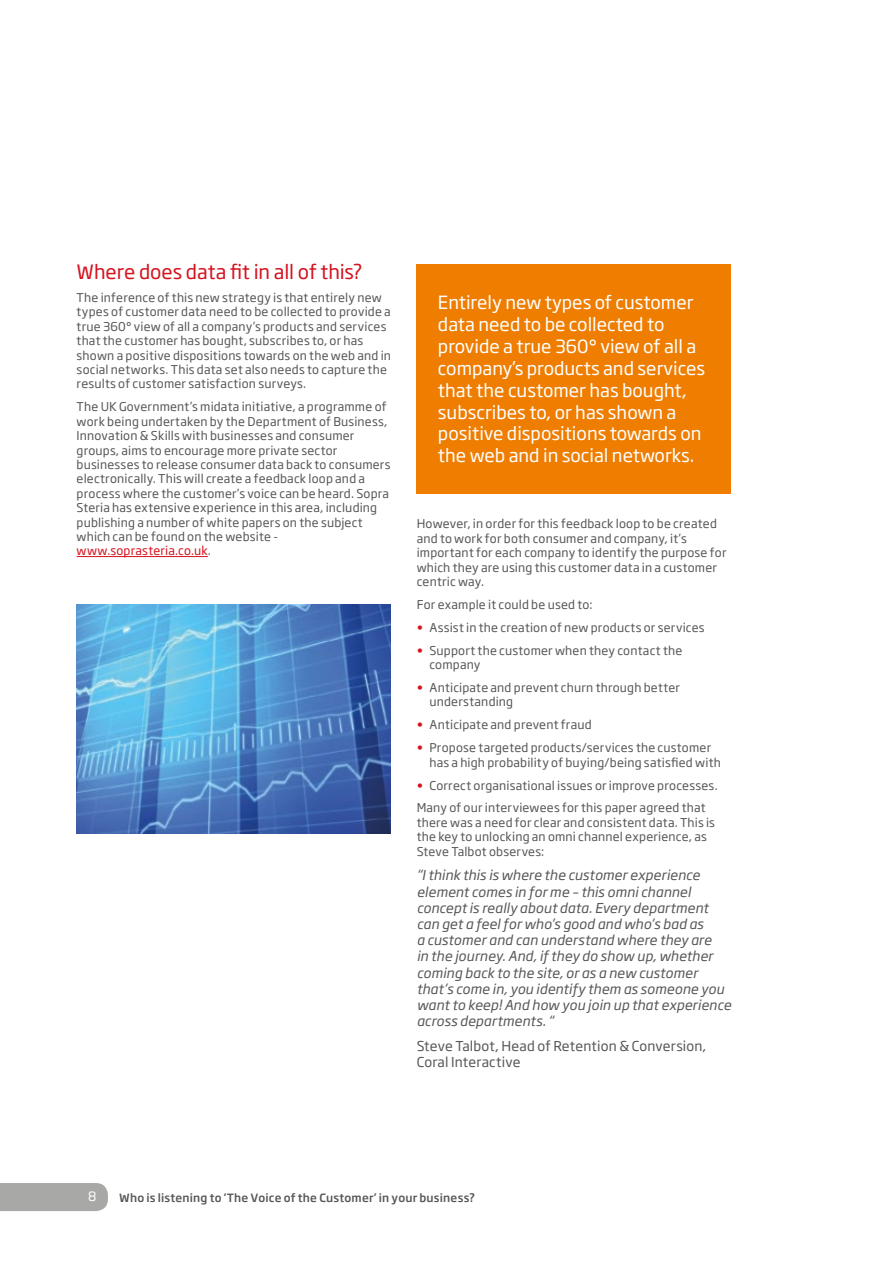
<style>
.page{position:relative;width:893px;height:1263px;background:#fff}
.page>*{position:absolute;margin:0;border:0;box-sizing:border-box;transform-origin:0 0}
.Body_Heading_1{font:19.5px "Soho Gothic Std";letter-spacing:-.005em;color:#d5121e}
.Name_of_Quoted{font:18px/21.9px "Soho Gothic Std";color:#fff}
.Body_Quote{font:italic 13.5px/16.2px "Soho Gothic Std";letter-spacing:.005em;color:#575756}
.Body_Quoted{font:13.5px/16.2px "Soho Gothic Std";letter-spacing:.01em;color:#575756}
.t1{font:12.75px "Soho Gothic Pro";color:#fff}
.Body{font:12px/14.4px "Soho Gothic Std";letter-spacing:.015em;color:#575756}
.t2{font:500 11.25px "Soho Gothic Std";letter-spacing:.02em;color:#575756}
.s1{color:#d5121e}
</style>
<div class="page">
<div style="left:0;top:1183px;width:108px;height:28px;background:#a8a8a7"></div>
<hr style="left:77px;top:556px;width:131px;height:1px;background:#d5121e">
<div style="left:417px;top:264px;width:314px;height:229px;background:#ef7d00"></div>
<img style="left:77px;top:604px;width:314px;height:229px">
<p class="Body_Heading_1" style="left:77px;top:260px;width:288px">Where does data fit in all of this?</p>
<p class="Body" style="left:77px;top:291px;width:316px">The inference of this new strategy is that entirely new types of customer data need to be collected to provide a true 360° view of all a company’s products and services that the customer has bought, subscribes to, or has shown a positive dispositions towards on the web and in social networks. This data set also needs to capture the results of customer satisfaction surveys.</p>
<p class="Body" style="left:77px;top:400px;width:316px">The UK Government’s midata initiative, a programme of work being undertaken by the Department of Business, Innovation &amp; Skills with businesses and consumer groups, aims to encourage more private sector businesses to release consumer data back to consumers electronically. This will create a feedback loop and a process where the customer’s voice can be heard. Sopra Steria has extensive experience in this area, including publishing a number of white papers on the subject which can be found on the website - <span class="s1">www.soprasteria.co.uk</span>.</p>
<p class="Name_of_Quoted" style="left:438px;top:292px;width:269px">Entirely new types of customer data need to be collected to provide a true 360° view of all a company’s products and services that the customer has bought, subscribes to, or has shown a positive dispositions towards on the web and in social networks.</p>
<p class="Body" style="left:417px;top:517px;width:311px">However, in order for this feedback loop to be created and to work for both consumer and company, it’s important for each company to identify the purpose for which they are using this customer data in a customer centric way.</p>
<p class="Body" style="left:417px;top:597px;width:177px">For example it could be used to:</p>
<p class="Body" style="left:417px;top:620px;width:289px"><span class="s1">•</span> Assist in the creation of new products or services</p>
<p class="Body" style="left:429px;top:643px;width:254px;text-indent:-13px"><span class="s1">•</span> Support the customer when they contact the company</p>
<p class="Body" style="left:429px;top:681px;width:252px;text-indent:-13px"><span class="s1">•</span> Anticipate and prevent churn through better understanding</p>
<p class="Body" style="left:417px;top:718px;width:177px"><span class="s1">•</span> Anticipate and prevent fraud</p>
<p class="Body" style="left:429px;top:741px;width:293px;text-indent:-13px"><span class="s1">•</span> Propose targeted products/services the customer has a high probability of buying/being satisfied with</p>
<p class="Body" style="left:417px;top:778px;width:302px"><span class="s1">•</span> Correct organisational issues or improve processes.</p>
<p class="Body" style="left:417px;top:801px;width:300px">Many of our interviewees for this paper agreed that there was a need for clear and consistent data. This is the key to unlocking an omni channel experience, as Steve Talbot observes:</p>
<p class="Body_Quote" style="left:417px;top:867px;width:316px">“I think this is where the customer experience element comes in for me – this omni channel concept is really about data. Every department can get a feel for who’s good and who’s bad as<br>a customer and can understand where they are<br>in the journey. And, if they do show up, whether coming back to the site, or as a new customer that’s come in, you identify them as someone you want to keep! And how you join up that experience across departments. “</p>
<p class="Body_Quoted" style="left:417px;top:1038px;width:291px">Steve Talbot, Head of Retention &amp; Conversion,<br>Coral Interactive</p>
<p class="t1" style="left:88px;top:1186px;width:10px">8</p>
<p class="t2" style="left:119px;top:1191px;width:357px">Who is listening to ‘The Voice of the Customer’ in your business?</p>
</div>
